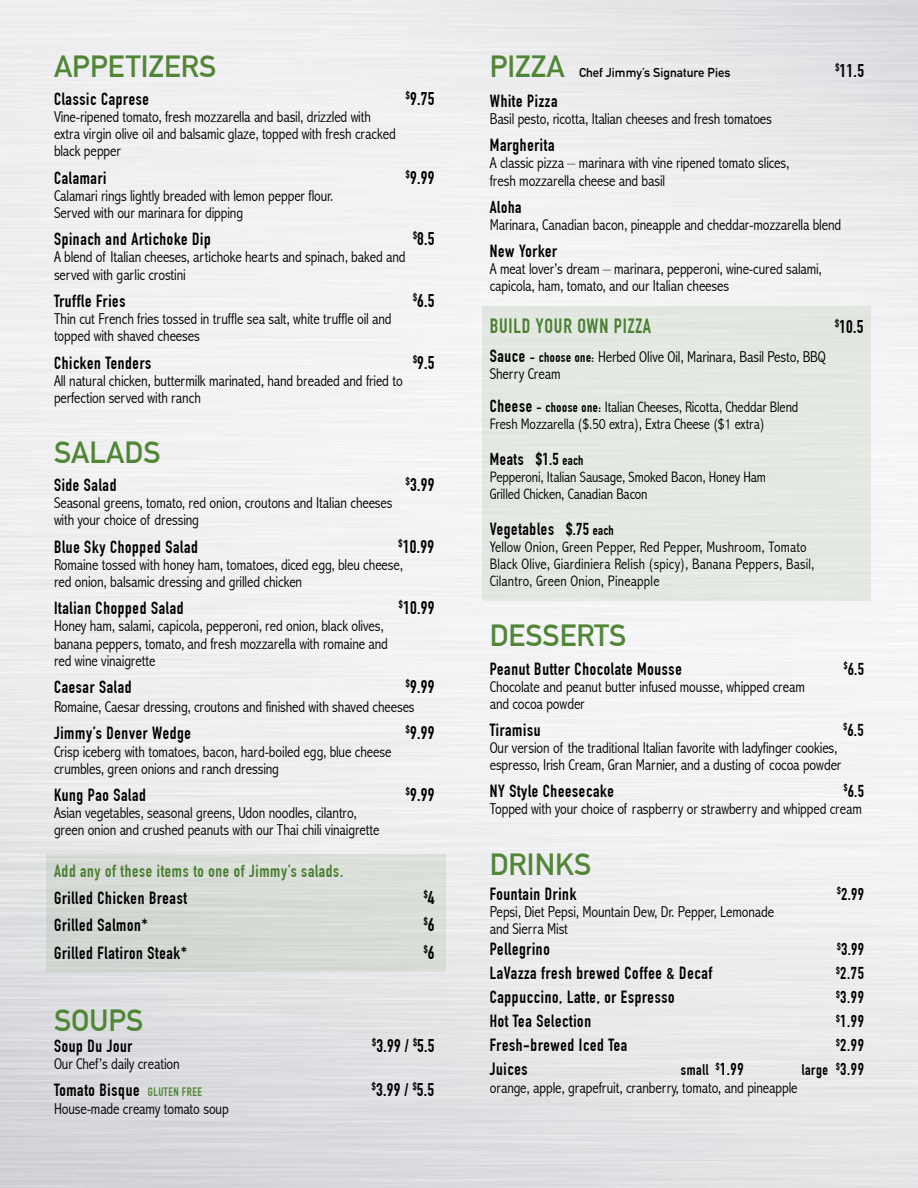
<style>
.page{position:relative;width:918px;height:1188px;background:#fff}
.page>*{position:absolute;margin:0;border:0;box-sizing:border-box;transform-origin:0 0}
.t1{font:700 30px "DIN Alternate";color:#508636}
.t2{font:700 20.25px "DIN Condensed";letter-spacing:.04em;color:#508636}
.t3{font:700 18px "DIN Condensed";letter-spacing:.02em;color:#000}
.t4{font:700 17.25px "DIN Condensed";letter-spacing:.04em;color:#000}
.t5{font:700 17.1px "DIN Condensed";letter-spacing:.04em;color:#508636}
.t6{font:700 16.8px "DIN Condensed";letter-spacing:.04em;color:#000}
.t7{font:300 condensed 15.75px/17.1px "Abadi";letter-spacing:-.01em;color:#000}
.t8{font:300 condensed 15.15px/16.8px "Abadi";letter-spacing:-.01em;color:#000}
.t9{font:300 condensed 15.15px/16.8px "Abadi";letter-spacing:.01em;color:#000}
.t10{font:700 15px "DIN Condensed";letter-spacing:.04em;color:#000}
.t11{font:700 12.6px "DIN Alternate";color:#000}
.t12{font:700 10.5px "DIN Condensed";color:#000}
.s1{font-size:18px}
.s2{font-size:12px;color:#508636}
.s3{font-family:"DIN Condensed";font-weight:700;font-stretch:normal;font-size:17.25px}
.s4{font-family:"DIN Condensed";font-weight:700;font-stretch:normal;font-size:13.5px}
.s5{font-size:13.5px}
.s6{font-size:16.8px}
</style>
<div class="page">
<div style="left:46px;top:854px;width:400px;height:118px;background:#d7dcd6"></div>
<div style="left:482px;top:306px;width:388px;height:294px;background:#e3e8e2"></div>
<h1 class="t1" style="left:54px;top:44px;width:164px">APPETIZERS</h1>
<p class="t4" style="left:54px;top:89px;width:96px">Classic Caprese</p>
<p class="t3" style="left:406px;top:88px;width:30px"><sup>$</sup>9.75</p>
<p class="t7" style="left:54px;top:108px;width:343px">Vine-ripened tomato, fresh mozzarella and basil, drizzled with extra virgin olive oil and balsamic glaze, topped with fresh cracked black pepper</p>
<p class="t4" style="left:54px;top:167px;width:54px">Calamari</p>
<p class="t3" style="left:406px;top:167px;width:30px"><sup>$</sup>9.99</p>
<p class="t7" style="left:54px;top:187px;width:281px">Calamari rings lightly breaded with lemon pepper flour.<br>Served with our marinara for dipping</p>
<p class="t4" style="left:54px;top:229px;width:158px">Spinach and Artichoke Dip</p>
<p class="t3" style="left:413px;top:228px;width:23px"><sup>$</sup>8.5</p>
<p class="t7" style="left:54px;top:249px;width:353px">A blend of Italian cheeses, artichoke hearts and spinach, baked and served with garlic crostini</p>
<p class="t4" style="left:54px;top:291px;width:73px">Truffle Fries</p>
<p class="t3" style="left:413px;top:290px;width:23px"><sup>$</sup>6.5</p>
<p class="t7" style="left:54px;top:310px;width:339px">Thin cut French fries tossed in truffle sea salt, white truffle oil and topped with shaved cheeses</p>
<p class="t4" style="left:54px;top:353px;width:99px">Chicken Tenders</p>
<p class="t3" style="left:413px;top:352px;width:23px"><sup>$</sup>9.5</p>
<p class="t7" style="left:54px;top:372px;width:350px">All natural chicken, buttermilk marinated, hand breaded and fried to perfection served with ranch</p>
<h1 class="t1" style="left:54px;top:430px;width:108px">SALADS</h1>
<p class="t4" style="left:54px;top:475px;width:64px">Side Salad</p>
<p class="t3" style="left:406px;top:474px;width:30px"><sup>$</sup>3.99</p>
<p class="t7" style="left:54px;top:494px;width:340px">Seasonal greens, tomato, red onion, croutons and Italian cheeses with your choice of dressing</p>
<p class="t4" style="left:54px;top:536px;width:145px">Blue Sky Chopped Salad</p>
<p class="t3" style="left:399px;top:536px;width:37px"><sup>$</sup>10.99</p>
<p class="t7" style="left:54px;top:556px;width:351px">Romaine tossed with honey ham, tomatoes, diced egg, bleu cheese, red onion, balsamic dressing and grilled chicken</p>
<p class="t4" style="left:54px;top:598px;width:131px">Italian Chopped Salad</p>
<p class="t3" style="left:399px;top:597px;width:37px"><sup>$</sup>10.99</p>
<p class="t7" style="left:54px;top:618px;width:335px">Honey ham, salami, capicola, pepperoni, red onion, black olives, banana peppers, tomato, and fresh mozzarella with romaine and red wine vinaigrette</p>
<p class="t4" style="left:54px;top:677px;width:79px">Caesar Salad</p>
<p class="t3" style="left:406px;top:676px;width:30px"><sup>$</sup>9.99</p>
<p class="t7" style="left:54px;top:698px;width:362px">Romaine, Caesar dressing, croutons and finished with shaved cheeses</p>
<p class="t4" style="left:54px;top:723px;width:138px">Jimmy’s Denver Wedge</p>
<p class="t3" style="left:406px;top:723px;width:30px"><sup>$</sup>9.99</p>
<p class="t7" style="left:54px;top:743px;width:339px">Crisp iceberg with tomatoes, bacon, hard-boiled egg, blue cheese crumbles, green onions and ranch dressing</p>
<p class="t4" style="left:54px;top:785px;width:93px">Kung Pao Salad</p>
<p class="t3" style="left:406px;top:784px;width:30px"><sup>$</sup>9.99</p>
<p class="t7" style="left:54px;top:804px;width:327px">Asian vegetables, seasonal greens, Udon noodles, cilantro, green onion and crushed peanuts with our Thai chili vinaigrette</p>
<p class="t5" style="left:54px;top:861px;width:291px">Add any of these items to one of Jimmy’s salads.</p>
<p class="t4" style="left:54px;top:888px;width:134px">Grilled Chicken Breast</p>
<p class="t12" style="left:424px;top:888px;width:12px">$<span class="s1">4</span></p>
<p class="t4" style="left:54px;top:915px;width:96px">Grilled Salmon*</p>
<p class="t12" style="left:424px;top:916px;width:12px">$<span class="s1">6</span></p>
<p class="t4" style="left:54px;top:943px;width:135px">Grilled Flatiron Steak*</p>
<p class="t12" style="left:424px;top:943px;width:12px">$<span class="s1">6</span></p>
<h1 class="t1" style="left:54px;top:998px;width:91px">SOUPS</h1>
<p class="t4" style="left:54px;top:1036px;width:80px">Soup Du Jour</p>
<p class="t3" style="left:372px;top:1035px;width:64px"><sup>$</sup>3.99 / <sup>$</sup>5.5</p>
<p class="t7" style="left:54px;top:1055px;width:127px">Our Chef’s daily creation</p>
<p class="t4" style="left:54px;top:1080px;width:149px">Tomato Bisque <span class="s2">GLUTEN FREE</span></p>
<p class="t3" style="left:372px;top:1080px;width:64px"><sup>$</sup>3.99 / <sup>$</sup>5.5</p>
<p class="t7" style="left:54px;top:1100px;width:176px">House-made creamy tomato soup</p>
<h1 class="t1" style="left:490px;top:44px;width:76px">PIZZA</h1>
<p class="t11" style="left:579px;top:63px;width:153px">Chef Jimmy’s Signature Pies</p>
<p class="t3" style="left:835px;top:60px;width:30px"><sup>$</sup>11.5</p>
<p class="t4" style="left:490px;top:91px;width:69px">White Pizza</p>
<p class="t7" style="left:490px;top:111px;width:284px">Basil pesto, ricotta, Italian cheeses and fresh tomatoes</p>
<p class="t4" style="left:490px;top:135px;width:66px">Margherita</p>
<p class="t7" style="left:490px;top:155px;width:301px">A classic pizza – marinara with vine ripened tomato slices, fresh mozzarella cheese and basil</p>
<p class="t6" style="left:490px;top:197px;width:33px">Aloha</p>
<p class="t7" style="left:490px;top:216px;width:353px">Marinara, Canadian bacon, pineapple and cheddar-mozzarella blend</p>
<p class="t4" style="left:490px;top:241px;width:69px">New Yorker</p>
<p class="t7" style="left:490px;top:260px;width:334px">A meat lover’s dream – marinara, pepperoni, wine-cured salami, capicola, ham, tomato, and our Italian cheeses</p>
<p class="t2" style="left:490px;top:314px;width:163px">BUILD YOUR OWN PIZZA</p>
<p class="t3" style="left:835px;top:316px;width:30px"><sup>$</sup>10.5</p>
<p class="t7" style="left:490px;top:348px;width:338px"><span class="s3">Sauce</span> <span class="s4">- choose one:</span> Herbed Olive Oil, Marinara, Basil Pesto, BBQ<br>Sherry Cream</p>
<p class="t8" style="left:490px;top:399px;width:310px"><span class="s3">Cheese</span> <span class="s4">- choose one:</span> Italian Cheeses, Ricotta, Cheddar Blend<br>Fresh Mozzarella ($.50 extra), Extra Cheese ($1 extra)</p>
<p class="t6" style="left:490px;top:450px;width:95px">Meats $1.5 <span class="s5">each</span></p>
<p class="t8" style="left:490px;top:469px;width:278px">Pepperoni, Italian Sausage, Smoked Bacon, Honey Ham<br>Grilled Chicken, Canadian Bacon</p>
<p class="t4" style="left:490px;top:519px;width:126px">Vegetables <span class="s6">$.75</span> <span class="s5">each</span></p>
<p class="t9" style="left:490px;top:539px;width:326px">Yellow Onion, Green Pepper, Red Pepper, Mushroom, Tomato<br>Black Olive, Giardiniera Relish (spicy), Banana Peppers, Basil,<br>Cilantro, Green Onion, Pineapple</p>
<h1 class="t1" style="left:490px;top:613px;width:138px">DESSERTS</h1>
<p class="t4" style="left:490px;top:658px;width:194px">Peanut Butter Chocolate Mousse</p>
<p class="t6" style="left:844px;top:659px;width:22px"><sup>$</sup>6.5</p>
<p class="t7" style="left:490px;top:678px;width:317px">Chocolate and peanut butter infused mousse, whipped cream and cocoa powder</p>
<p class="t4" style="left:490px;top:720px;width:52px">Tiramisu</p>
<p class="t6" style="left:844px;top:720px;width:22px"><sup>$</sup>6.5</p>
<p class="t7" style="left:490px;top:739px;width:353px">Our version of the traditional Italian favorite with ladyfinger cookies, espresso, Irish Cream, Gran Marnier, and a dusting of cocoa powder</p>
<p class="t4" style="left:490px;top:781px;width:125px">NY Style Cheesecake</p>
<p class="t6" style="left:844px;top:781px;width:22px"><sup>$</sup>6.5</p>
<p class="t7" style="left:490px;top:800px;width:374px">Topped with your choice of raspberry or strawberry and whipped cream</p>
<h1 class="t1" style="left:490px;top:841px;width:103px">DRINKS</h1>
<p class="t4" style="left:490px;top:884px;width:88px">Fountain Drink</p>
<p class="t6" style="left:837px;top:884px;width:28px"><sup>$</sup>2.99</p>
<p class="t7" style="left:490px;top:903px;width:286px">Pepsi, Diet Pepsi, Mountain Dew, Dr. Pepper, Lemonade and Sierra Mist</p>
<p class="t4" style="left:490px;top:939px;width:62px">Pellegrino</p>
<p class="t6" style="left:837px;top:940px;width:28px"><sup>$</sup>3.99</p>
<p class="t4" style="left:490px;top:963px;width:224px">LaVazza fresh brewed Coffee &amp; Decaf</p>
<p class="t6" style="left:836px;top:964px;width:29px"><sup>$</sup>2.75</p>
<p class="t4" style="left:490px;top:987px;width:186px">Cappuccino, Latte, or Espresso</p>
<p class="t6" style="left:836px;top:988px;width:29px"><sup>$</sup>3.99</p>
<p class="t4" style="left:490px;top:1011px;width:103px">Hot Tea Selection</p>
<p class="t6" style="left:836px;top:1012px;width:29px"><sup>$</sup>1.99</p>
<p class="t4" style="left:490px;top:1035px;width:139px">Fresh-brewed Iced Tea</p>
<p class="t6" style="left:836px;top:1036px;width:29px"><sup>$</sup>2.99</p>
<p class="t4" style="left:490px;top:1059px;width:39px">Juices</p>
<p class="t10" style="left:681px;top:1061px;width:64px">small <sup>$</sup><span class="s6">1.99</span></p>
<p class="t10" style="left:802px;top:1061px;width:64px">large <sup>$</sup><span class="s6">3.99</span></p>
<p class="t7" style="left:490px;top:1079px;width:309px">orange, apple, grapefruit, cranberry, tomato, and pineapple</p>
</div>
